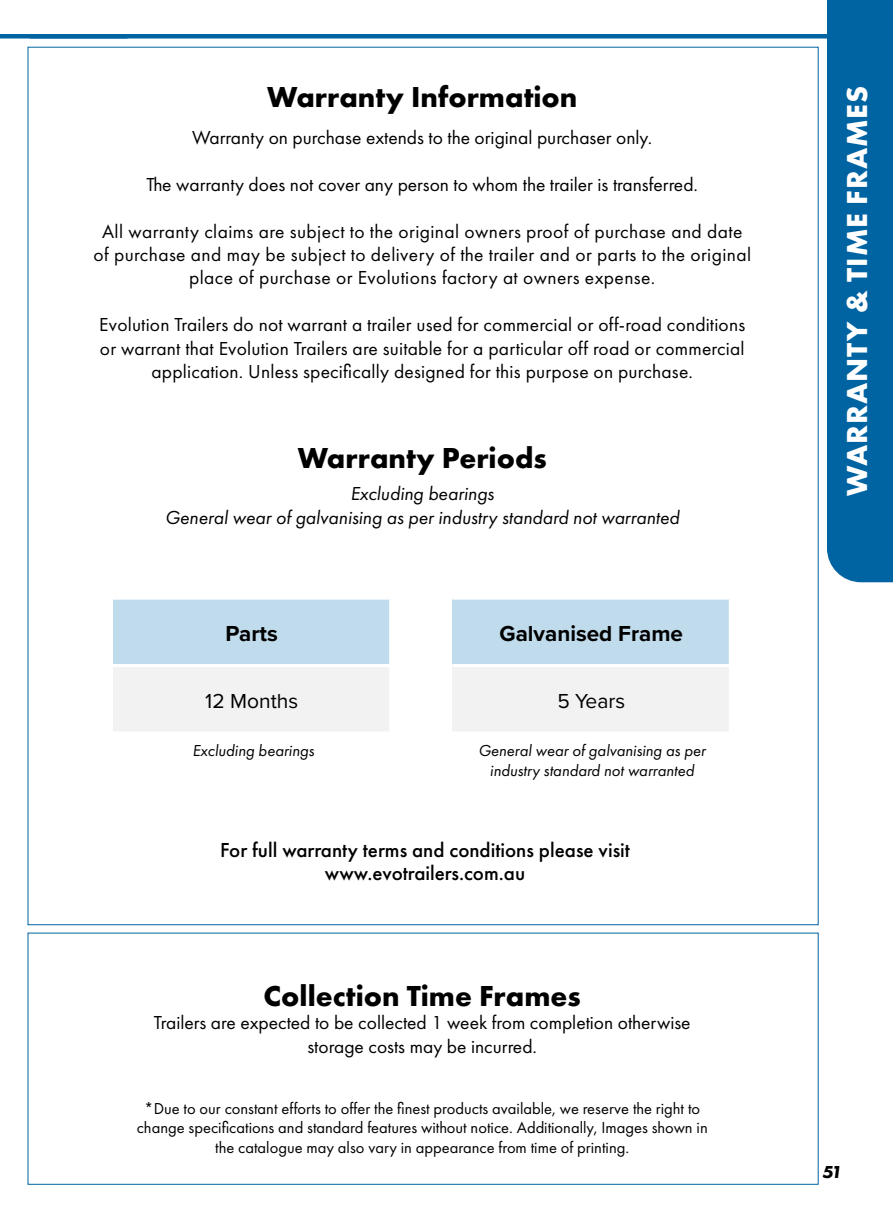
<style>
.page{position:relative;width:893px;height:1212px;background:#fff}
.page>*{position:absolute;margin:0;border:0;box-sizing:border-box;transform-origin:0 0}
.t1{font:700 30px "Futura PT";color:#000}
.t2{font:700 30px "Futura PT";letter-spacing:.03em;color:#fff}
.t3{font:700 22.5px "Proxima Nova";color:#000}
.t4{font:500 21px/22.5px "Futura PT";color:#000;text-align:center}
.t5{font:21px "Proxima Nova";color:#000}
.t6{font:19.5px/23.4px "Futura PT";letter-spacing:.01em;color:#000;text-align:center}
.t7{font:italic 19.5px/23.4px "Futura PT";color:#000;text-align:center}
.t8{font:italic 700 18px "Futura PT";color:#000}
.t9{font:16.5px/19.8px "Futura PT";color:#000;text-align:center}
.t10{font:italic 16.5px/19.8px "Futura PT";color:#000;text-align:center}
</style>
<div class="page">
<div style="left:30px;top:34px;width:839px;height:5px;background:#0064a3"></div>
<div style="left:113px;top:598px;width:278px;height:67px;background:#c0dbeb"></div>
<div style="left:113px;top:665px;width:278px;height:68px;background:#f2f2f2"></div>
<hr style="left:113px;top:597px;width:279px;height:3px;background:#fff">
<hr style="left:389px;top:600px;width:3px;height:64px;background:#fff">
<hr style="left:113px;top:664px;width:279px;height:3px;background:#fff">
<hr style="left:389px;top:667px;width:3px;height:64px;background:#fff">
<hr style="left:113px;top:731px;width:279px;height:3px;background:#fff">
<div style="left:452px;top:598px;width:278px;height:67px;background:#c0dbeb"></div>
<div style="left:452px;top:665px;width:278px;height:68px;background:#f2f2f2"></div>
<hr style="left:452px;top:597px;width:280px;height:3px;background:#fff">
<hr style="left:729px;top:600px;width:3px;height:64px;background:#fff">
<hr style="left:452px;top:664px;width:280px;height:3px;background:#fff">
<hr style="left:729px;top:667px;width:3px;height:64px;background:#fff">
<hr style="left:452px;top:731px;width:280px;height:3px;background:#fff">
<div style="left:0;top:34px;width:128px;height:5px;background:#0064a3"></div>
<div style="left:827px;top:0;width:66px;height:582px;background:#0064a3"></div>
<h1 class="t1" style="left:267px;top:78px;width:312px">Warranty Information</h1>
<p class="t6" style="left:192px;top:126px;width:461px">Warranty on purchase extends to the original purchaser only.</p>
<p class="t6" style="left:146px;top:172px;width:553px">The warranty does not cover any person to whom the trailer is transferred.</p>
<p class="t6" style="left:93px;top:219px;width:659px">All warranty claims are subject to the original owners proof of purchase and date of purchase and may be subject to delivery of the trailer and or parts to the original place of purchase or Evolutions factory at owners expense.</p>
<p class="t6" style="left:99px;top:313px;width:647px">Evolution Trailers do not warrant a trailer used for commercial or off-road conditions or warrant that Evolution Trailers are suitable for a particular off road or commercial application. Unless specifically designed for this purpose on purchase.</p>
<h1 class="t1" style="left:298px;top:439px;width:251px">Warranty Periods</h1>
<p class="t7" style="left:165px;top:482px;width:516px">Excluding bearings<br>General wear of galvanising as per industry standard not warranted</p>
<p class="t3" style="left:226px;top:616px;width:54px">Parts</p>
<p class="t5" style="left:205px;top:685px;width:94px">12 Months</p>
<p class="t3" style="left:499px;top:616px;width:185px">Galvanised Frame</p>
<p class="t5" style="left:557px;top:685px;width:69px">5 Years</p>
<p class="t10" style="left:193px;top:741px;width:123px">Excluding bearings</p>
<p class="t10" style="left:478px;top:741px;width:229px">General wear of galvanising as per industry standard not warranted</p>
<p class="t4" style="left:220px;top:839px;width:411px">For full warranty terms and conditions please visit www.evotrailers.com.au</p>
<h1 class="t1" style="left:264px;top:976px;width:319px">Collection Time Frames</h1>
<p class="t6" style="left:154px;top:1011px;width:538px">Trailers are expected to be collected 1 week from completion otherwise storage costs may be incurred.</p>
<p class="t9" style="left:137px;top:1098px;width:572px">*Due to our constant efforts to offer the finest products available, we reserve the right to change specifications and standard features without notice. Additionally, Images shown in the catalogue may also vary in appearance from time of printing.</p>
<h1 class="t2" style="left:838px;top:496px;width:411px;rotate:-90deg">WARRANTY &amp; TIME FRAMES</h1>
<p class="t8" style="left:823px;top:1160px;width:21px">51</p>
</div>
